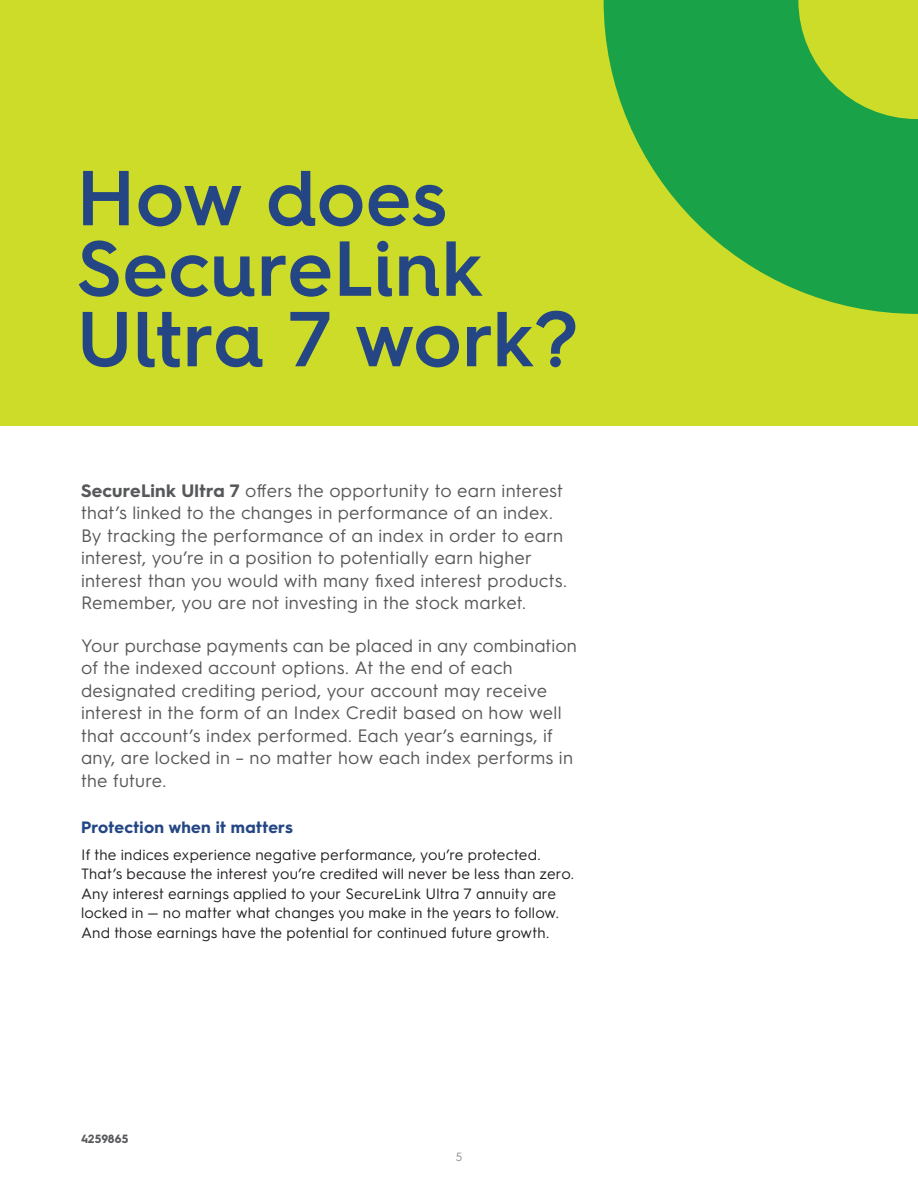
<style>
.page{position:relative;width:918px;height:1188px;background:#fff}
.page>*{position:absolute;margin:0;border:0;box-sizing:border-box;transform-origin:0 0}
.H3_-_Bold_24_26_LEAF{font:600 78px/70.5px "Hurme Geometric Sans 4";color:#244684}
.L1__-_SemiBold_12_15_LEAF{font:18px/22.5px "Hurme Geometric Sans 3";letter-spacing:.01em;color:#57585a}
.SH1__-_Bold_11_13_WATER{font:700 16.5px "Hurme Geometric Sans 3";letter-spacing:.015em;color:#244684}
.B1__-_Reg_10_13_BLK{font:15px/19.5px "Hurme Geometric Sans 3";letter-spacing:.01em;color:#231f20}
.t1{font:700 12px "Hurme Geometric Sans 3";letter-spacing:.01em;color:#57585a}
.t2{font:12px "Hurme Geometric Sans 3";color:#939598}
.s1{font-weight:700}
</style>
<div class="page">
<div style="left:0;top:0;width:918px;height:426px;background:#cddc28"></div>
<svg style="left:604px;top:0;width:314px;height:314px;fill:#1aa248"></svg>
<p class="H3_-_Bold_24_26_LEAF" style="left:76px;top:161px;width:504px">How does<br>SecureLink<br>Ultra 7 work?</p>
<p class="L1__-_SemiBold_12_15_LEAF" style="left:81px;top:478px;width:488px"><span class="s1">SecureLink Ultra 7</span> offers the opportunity to earn interest that’s linked to the changes in performance of an index.<br>By tracking the performance of an index in order to earn interest, you’re in a position to potentially earn higher interest than you would with many fixed interest products.<br>Remember, you are not investing in the stock market.</p>
<p class="L1__-_SemiBold_12_15_LEAF" style="left:81px;top:633px;width:497px">Your purchase payments can be placed in any combination of the indexed account options. At the end of each designated crediting period, your account may receive interest in the form of an Index Credit based on how well that account’s index performed. Each year’s earnings, if any, are locked in – no matter how each index performs in the future.</p>
<p class="SH1__-_Bold_11_13_WATER" style="left:81px;top:816px;width:213px">Protection when it matters</p>
<p class="B1__-_Reg_10_13_BLK" style="left:81px;top:844px;width:495px">If the indices experience negative performance, you’re protected.<br>That’s because the interest you’re credited will never be less than zero.<br>Any interest earnings applied to your SecureLink Ultra 7 annuity are locked in — no matter what changes you make in the years to follow.<br>And those earnings have the potential for continued future growth.</p>
<p class="t1" style="left:81px;top:1131px;width:49px">4259865</p>
<p class="t2" style="left:456px;top:1148px;width:8px">5</p>
</div>
